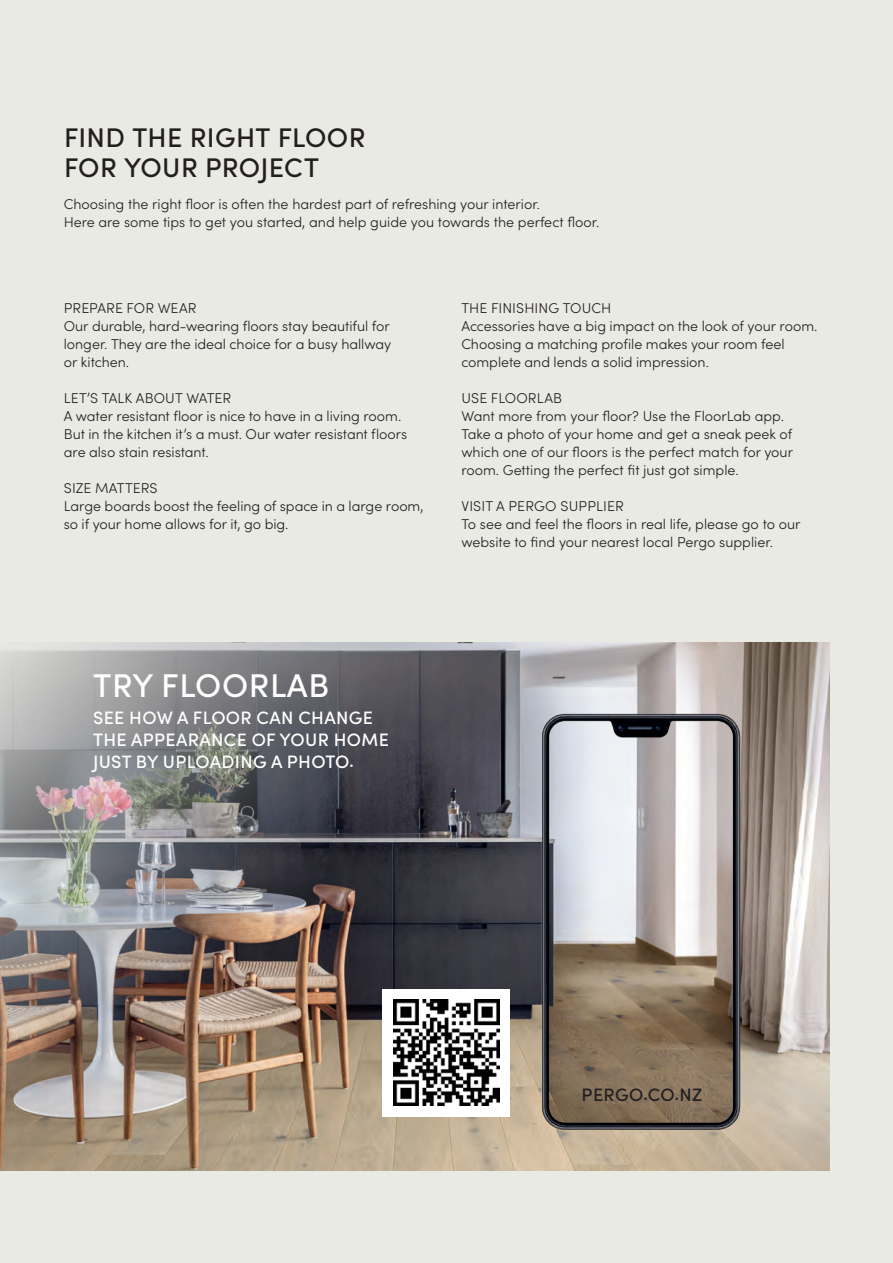
<style>
.page{position:relative;width:893px;height:1263px;background:#eaeae5}
.page>*{position:absolute;margin:0;border:0;box-sizing:border-box;transform-origin:0 0}
.t1{font:500 33px "Sofia Pro";letter-spacing:.02em;color:#fff}
.t2{font:500 27px "Sofia Pro";letter-spacing:.015em;color:#231f20}
.t3{font:500 18px "Sofia Pro";letter-spacing:.02em;color:#fff}
.t4{font:500 18px "Sofia Pro";letter-spacing:.02em;color:#231f20}
.ingress{font:300 14.25px/18px "Sofia Pro";color:#231f20}
</style>
<div class="page">
<img style="left:0;top:642px;width:829px;height:529px">
<img style="left:530px;top:709px;width:226px;height:432px">
<div style="left:383px;top:989px;width:127px;height:127px;background:#fff"></div>
<img style="left:393px;top:999px;width:107px;height:107px">
<p class="t2" style="left:64px;top:118px;width:303px">FIND THE RIGHT FLOOR</p>
<p class="t2" style="left:64px;top:148px;width:256px">FOR YOUR PROJECT</p>
<p class="ingress" style="left:64px;top:194px;width:537px">Choosing the right floor is often the hardest part of refreshing your interior.<br>Here are some tips to get you started, and help guide you towards the perfect floor.</p>
<p class="ingress" style="left:64px;top:299px;width:134px">PREPARE FOR WEAR</p>
<p class="ingress" style="left:64px;top:317px;width:327px">Our durable, hard-wearing floors stay beautiful for</p>
<p class="ingress" style="left:64px;top:335px;width:329px">longer. They are the ideal choice for a busy hallway</p>
<p class="ingress" style="left:64px;top:353px;width:67px">or kitchen.</p>
<p class="ingress" style="left:64px;top:389px;width:169px">LET’S TALK ABOUT WATER</p>
<p class="ingress" style="left:64px;top:407px;width:339px">A water resistant floor is nice to have in a living room.</p>
<p class="ingress" style="left:64px;top:425px;width:345px">But in the kitchen it’s a must. Our water resistant floors</p>
<p class="ingress" style="left:64px;top:443px;width:146px">are also stain resistant.</p>
<p class="ingress" style="left:64px;top:479px;width:95px">SIZE MATTERS</p>
<p class="ingress" style="left:64px;top:497px;width:361px">Large boards boost the feeling of space in a large room, so if your home allows for it, go big.</p>
<p class="ingress" style="left:461px;top:299px;width:151px">THE FINISHING TOUCH</p>
<p class="ingress" style="left:461px;top:317px;width:358px">Accessories have a big impact on the look of your room.<br>Choosing a matching profile makes your room feel</p>
<p class="ingress" style="left:461px;top:353px;width:249px">complete and lends a solid impression.</p>
<p class="ingress" style="left:461px;top:389px;width:102px">USE FLOORLAB</p>
<p class="ingress" style="left:461px;top:407px;width:324px">Want more from your floor? Use the FloorLab app.</p>
<p class="ingress" style="left:461px;top:425px;width:333px;text-align:justify">Take a photo of your home and get a sneak peek of which one of our floors is the perfect match for your room. Getting the perfect fit just got simple.</p>
<p class="ingress" style="left:461px;top:497px;width:164px">VISIT A PERGO SUPPLIER</p>
<p class="ingress" style="left:461px;top:515px;width:341px">To see and feel the floors in real life, please go to our website to find your nearest local Pergo supplier.</p>
<p class="t1" style="left:93px;top:661px;width:238px">TRY FLOORLAB</p>
<p class="t3" style="left:93px;top:705px;width:281px">SEE HOW A FLOOR CAN CHANGE</p>
<p class="t3" style="left:93px;top:726px;width:297px">THE APPEARANCE OF YOUR HOME</p>
<p class="t3" style="left:93px;top:748px;width:263px">JUST BY UPLOADING A PHOTO.</p>
<p class="t4" style="left:582px;top:1081px;width:122px">PERGO.CO.NZ</p>
</div>
